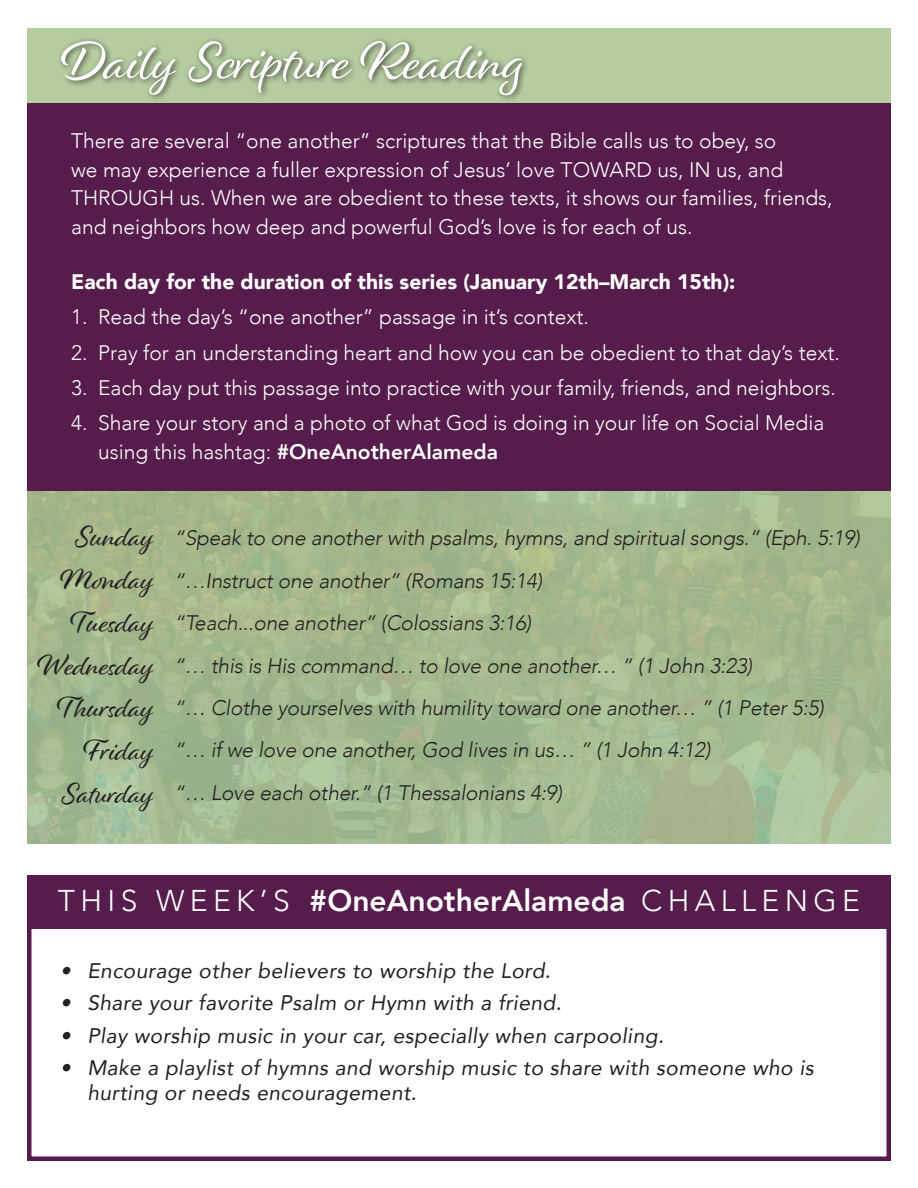
<style>
.page{position:relative;width:918px;height:1188px;background:#fff}
.page>*{position:absolute;margin:0;border:0;box-sizing:border-box;transform-origin:0 0}
.t1{font:55.5px "Alisha";color:#fff}
.t2{font:30px/42.8px "Alisha";color:#231f20;text-align:right}
.t3{font:300 30px "Avenir";color:#fff}
.t4{font:300 21px/28.5px "Avenir";color:#fff}
.t5{font:italic 300 21px/42.5px "Avenir";letter-spacing:-.01em;color:#231f20}
.t6{font:italic 21px/25.5px "Avenir";letter-spacing:.02em;color:#231f20}
.t7{font:900 21px "Avenir";color:#fff}
.s1{font-weight:800}
</style>
<div class="page">
<div style="left:28px;top:28px;width:863px;height:75px;background:#b5cca0"></div>
<div style="left:57px;top:37px;width:473px;height:66px;background:#231f20;opacity:.75"></div>
<div style="left:28px;top:103px;width:863px;height:388px;background:#561c4c"></div>
<div style="left:27px;top:875px;width:864px;height:49px;background:#561c4c"></div>
<img style="left:28px;top:491px;width:863px;height:352px">
<div style="left:27px;top:924px;width:864px;height:237px;border:4px solid #561c4c"></div>
<h1 class="t1" style="left:61px;top:28px;width:466px">Daily Scripture Reading</h1>
<p class="t4" style="left:71px;top:127px;width:763px">There are several “one another” scriptures that the Bible calls us to obey, so<br>we may experience a fuller expression of Jesus’ love TOWARD us, IN us, and THROUGH us. When we are obedient to these texts, it shows our families, friends, and neighbors how deep and powerful God’s love is for each of us.</p>
<p class="t7" style="left:71px;top:264px;width:666px">Each day for the duration of this series (January 12th–March 15th):</p>
<p class="t4" style="left:71px;top:303px;width:519px">1. Read the day’s “one another” passage in it’s context.</p>
<p class="t4" style="left:71px;top:338px;width:770px">2. Pray for an understanding heart and how you can be obedient to that day’s text.</p>
<p class="t4" style="left:71px;top:373px;width:766px">3. Each day put this passage into practice with your family, friends, and neighbors.</p>
<p class="t4" style="left:98px;top:409px;width:728px;text-indent:-27px">4. Share your story and a photo of what God is doing in your life on Social Media using this hashtag: <span class="s1">#OneAnotherAlameda</span></p>
<h2 class="t2" style="left:38px;top:515px;width:119px">Sunday<br>Monday<br>Tuesday<br>Wednesday<br>Thursday<br>Friday<br>Saturday</h2>
<p class="t5" style="left:174px;top:517px;width:687px">“Speak to one another with psalms, hymns, and spiritual songs.” (Eph. 5:19) “…Instruct one another” (Romans 15:14)<br>“Teach...one another” (Colossians 3:16)<br>“… this is His command… to love one another… ” (1 John 3:23)<br>“… Clothe yourselves with humility toward one another… ” (1 Peter 5:5) “… if we love one another, God lives in us… ” (1 John 4:12)<br>“… Love each other.” (1 Thessalonians 4:9)</p>
<h2 class="t3" style="left:58px;top:883px;width:804px">T H I S W E E K ’ S <span class="s1">#OneAnotherAlameda</span> C H A L L E N G E</h2>
<p class="t6" style="left:60px;top:958px;width:492px">• Encourage other believers to worship the Lord.</p>
<p class="t6" style="left:60px;top:990px;width:503px">• Share your favorite Psalm or Hymn with a friend.</p>
<p class="t6" style="left:60px;top:1022px;width:605px">• Play worship music in your car, especially when carpooling.</p>
<p class="t6" style="left:87px;top:1055px;width:728px;text-indent:-27px">• Make a playlist of hymns and worship music to share with someone who is hurting or needs encouragement.</p>
</div>
